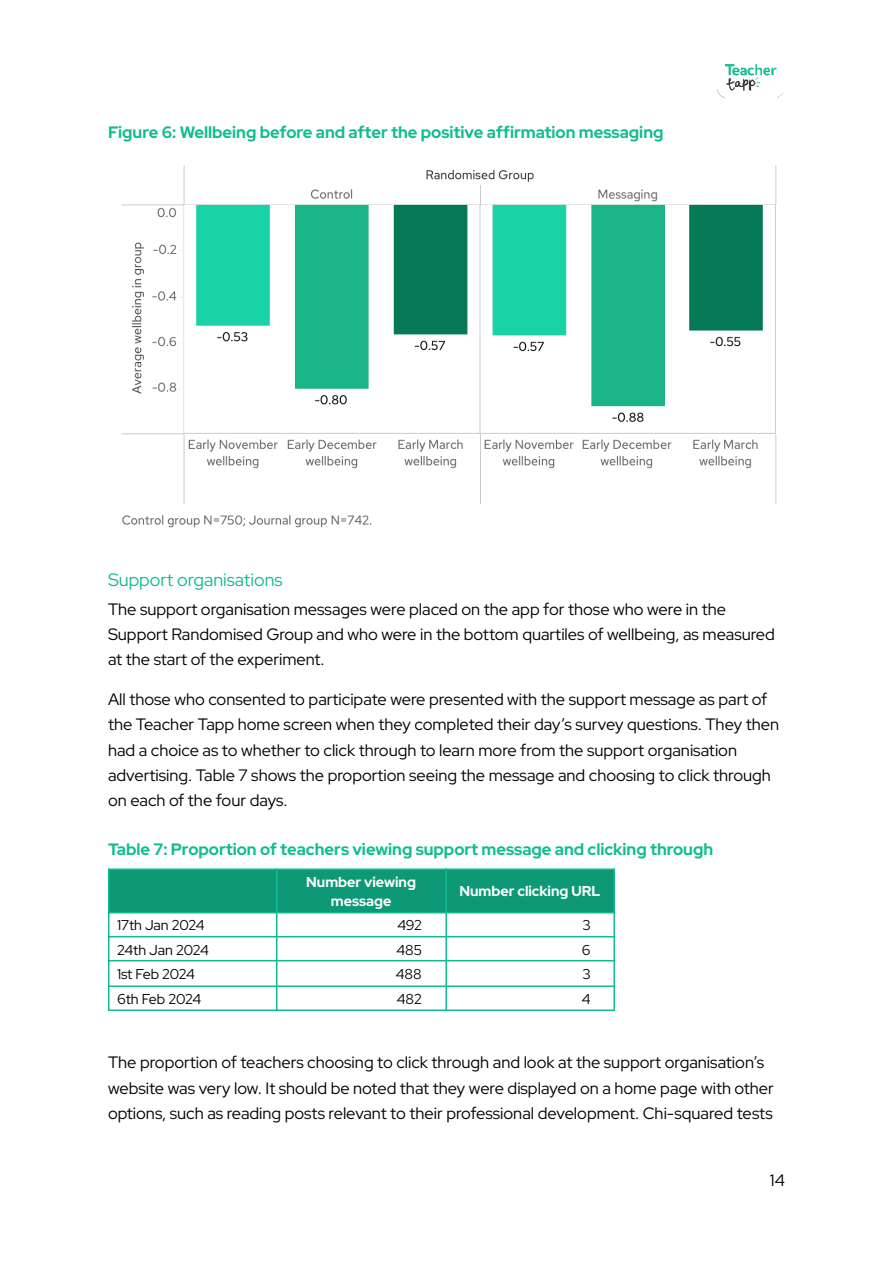
<style>
.page{position:relative;width:894px;height:1263px;background:#fff}
.page>*{position:absolute;margin:0;border:0;box-sizing:border-box;transform-origin:0 0}
.t1{font:18px "Red Hat Display";color:#10bc90}
.t2{font:16.5px/25px "Red Hat Display";color:#000}
.t3{font:700 16.5px "Red Hat Display";color:#10bc90}
.t4{font:14.25px "Red Hat Display";letter-spacing:-.01em;color:#000}
.t5{font:700 14.25px/18.9px "Red Hat Display";color:#fff;text-align:center}
</style>
<div class="page">
<div style="left:108px;top:869px;width:169px;height:44px;background:#0e9976"></div>
<div style="left:277px;top:869px;width:169px;height:44px;background:#0e9976"></div>
<div style="left:446px;top:869px;width:168px;height:44px;background:#0e9976"></div>
<hr style="left:108px;top:868px;width:2px;height:143px;background:#10bc90">
<hr style="left:276px;top:868px;width:2px;height:143px;background:#10bc90">
<hr style="left:446px;top:868px;width:1px;height:143px;background:#10bc90">
<hr style="left:614px;top:868px;width:1px;height:143px;background:#10bc90">
<hr style="left:108px;top:868px;width:507px;height:2px;background:#10bc90">
<hr style="left:108px;top:912px;width:507px;height:1px;background:#10bc90">
<hr style="left:108px;top:936px;width:507px;height:1px;background:#10bc90">
<hr style="left:108px;top:960px;width:507px;height:1px;background:#10bc90">
<hr style="left:108px;top:985px;width:507px;height:2px;background:#10bc90">
<hr style="left:108px;top:1009px;width:507px;height:2px;background:#10bc90">
<img style="left:717px;top:64px;width:66px;height:34px">
<img style="left:121px;top:165px;width:656px;height:363px">
<p class="t3" style="left:108px;top:121px;width:557px">Figure 6: Wellbeing before and after the positive affirmation messaging</p>
<p class="t1" style="left:108px;top:568px;width:176px">Support organisations</p>
<p class="t2" style="left:108px;top:596px;width:668px">The support organisation messages were placed on the app for those who were in the<br>Support Randomised Group and who were in the bottom quartiles of wellbeing, as measured at the start of the experiment.</p>
<p class="t2" style="left:108px;top:687px;width:673px">All those who consented to participate were presented with the support message as part of the Teacher Tapp home screen when they completed their day’s survey questions. They then had a choice as to whether to click through to learn more from the support organisation advertising. Table 7 shows the proportion seeing the message and choosing to click through on each of the four days.</p>
<p class="t3" style="left:108px;top:838px;width:607px">Table 7: Proportion of teachers viewing support message and clicking through</p>
<p class="t5" style="left:306px;top:872px;width:111px">Number viewing message</p>
<p class="t5" style="left:459px;top:882px;width:142px">Number clicking URL</p>
<p class="t4" style="left:117px;top:916px;width:89px">17th Jan 2024</p>
<p class="t4" style="left:397px;top:916px;width:26px">492</p>
<p class="t4" style="left:582px;top:916px;width:10px">3</p>
<p class="t4" style="left:117px;top:941px;width:93px">24th Jan 2024</p>
<p class="t4" style="left:397px;top:941px;width:27px">485</p>
<p class="t4" style="left:582px;top:941px;width:10px">6</p>
<p class="t4" style="left:117px;top:965px;width:80px">1st Feb 2024</p>
<p class="t4" style="left:396px;top:965px;width:28px">488</p>
<p class="t4" style="left:582px;top:965px;width:10px">3</p>
<p class="t4" style="left:117px;top:990px;width:86px">6th Feb 2024</p>
<p class="t4" style="left:397px;top:990px;width:27px">482</p>
<p class="t4" style="left:582px;top:990px;width:10px">4</p>
<p class="t2" style="left:108px;top:1050px;width:667px">The proportion of teachers choosing to click through and look at the support organisation’s website was very low. It should be noted that they were displayed on a home page with other options, such as reading posts relevant to their professional development. Chi-squared tests</p>
<p class="t2" style="left:770px;top:1167px;width:16px">14</p>
</div>
